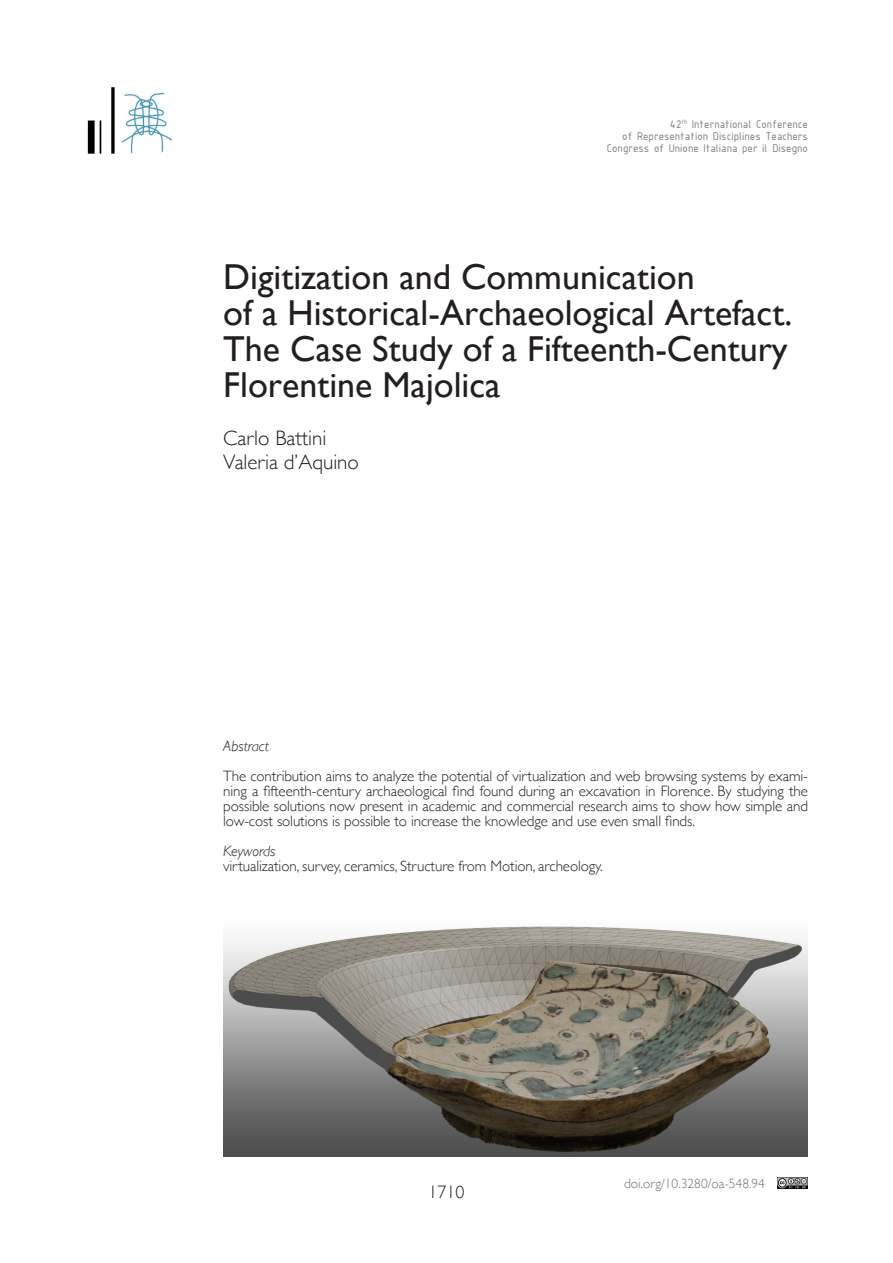
<style>
.page{position:relative;width:893px;height:1263px;background:#fff}
.page>*{position:absolute;margin:0;border:0;box-sizing:border-box;transform-origin:0 0}
.t1{font:36px/36px "Gill Sans";color:#231f20}
.t2{font:300 21px "Gill Sans";color:#231f20}
.t3{font:300 18px "Gill Sans";color:#231f20}
.t4{font:300 15px/15px "Gill Sans";letter-spacing:-.005em;color:#231f20;text-align:justify}
.t5{font:italic 300 15px "Gill Sans";letter-spacing:-.005em;color:#231f20}
.t6{font:300 13.5px "Gill Sans";color:#717275}
.t7{font:12px "ISOCPEUR";color:#7a7c7f}
</style>
<div class="page">
<img style="left:778px;top:1178px;width:30px;height:10px">
<img style="left:87px;top:87px;width:85px;height:67px">
<img style="left:223px;top:926px;width:585px;height:231px">
<p class="t7" style="left:670px;top:116px;width:140px">42<sup>th</sup> International Conference</p>
<p class="t7" style="left:622px;top:128px;width:187px">of Representation Disciplines Teachers</p>
<p class="t7" style="left:607px;top:140px;width:203px">Congress of Unione Italiana per il Disegno</p>
<p class="t1" style="left:223px;top:258px;width:473px">Digitization and Communication</p>
<p class="t1" style="left:223px;top:294px;width:570px">of a Historical-Archaeological Artefact.<br>The Case Study of a Fifteenth-Century<br>Florentine Majolica</p>
<p class="t2" style="left:223px;top:421px;width:105px">Carlo Battini</p>
<p class="t2" style="left:223px;top:445px;width:137px">Valeria d’Aquino</p>
<p class="t5" style="left:223px;top:737px;width:47px">Abstract</p>
<p class="t4" style="left:223px;top:767px;width:586px">The contribution aims to analyze the potential of virtualization and web browsing systems by exami&shy;ning a fifteenth-century archaeological find found during an excavation in Florence. By studying the possible solutions now present in academic and commercial research aims to show how simple and low-cost solutions is possible to increase the knowledge and use even small finds.</p>
<p class="t5" style="left:223px;top:842px;width:54px">Keywords</p>
<p class="t4" style="left:223px;top:857px;width:381px">virtualization, survey, ceramics, Structure from Motion, archeology.</p>
<p class="t3" style="left:428px;top:1178px;width:37px">1710</p>
<p class="t6" style="left:624px;top:1172px;width:142px">doi.org/10.3280/oa-548.94</p>
</div>
